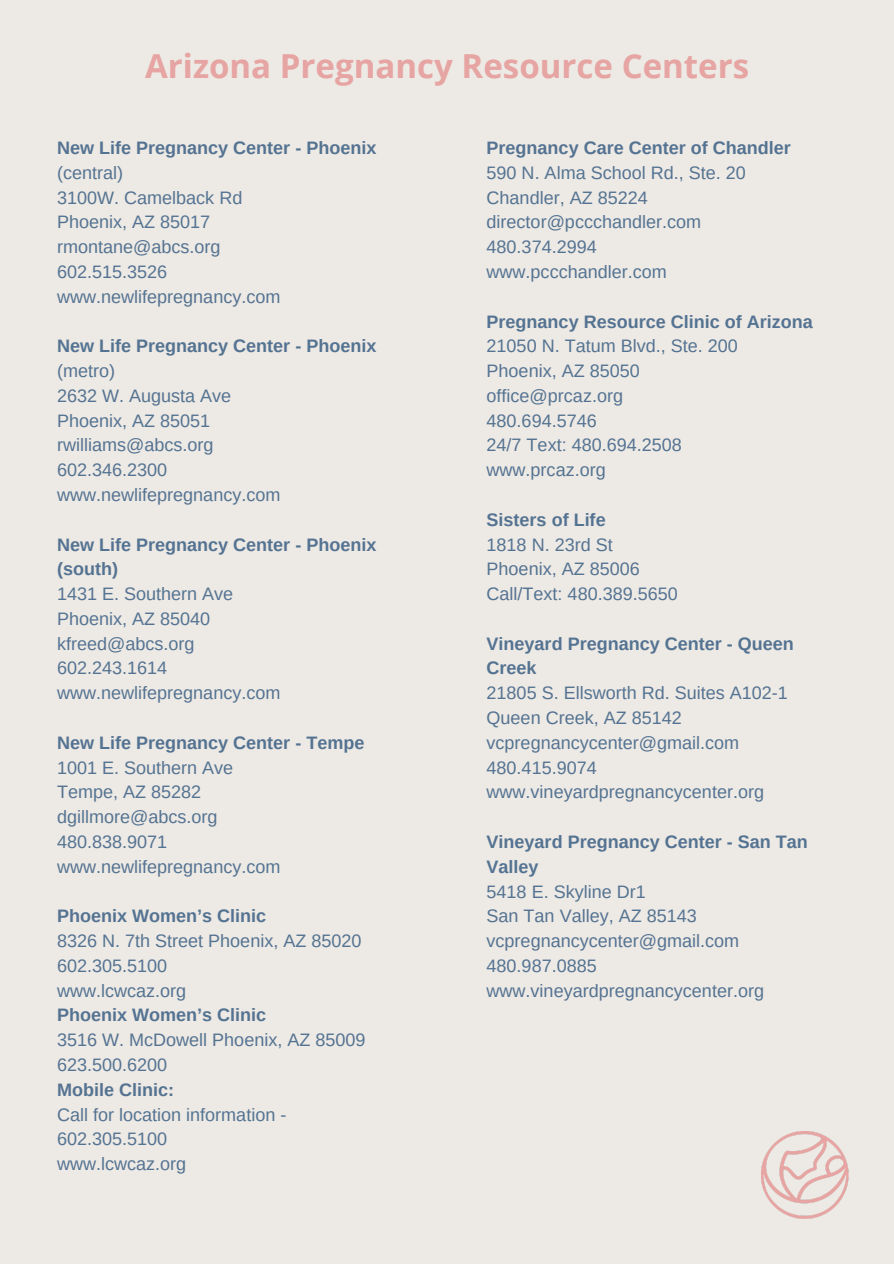
<style>
.page{position:relative;width:894px;height:1264px;background:#fff}
.page>*{position:absolute;margin:0;border:0;box-sizing:border-box;transform-origin:0 0}
.t1{font:700 33px "Open Sans";color:#e6a4a2}
.t2{font:18px/24.8px "Arimo";color:#547392}
.t3{font:700 18px/24.8px "Arimo";color:#547392}
.s1{font-weight:400}
</style>
<div class="page">
<div style="left:0;top:0;width:893px;height:1263px;background:#ede9e4"></div>
<img style="left:761px;top:1131px;width:86px;height:87px">
<p class="t1" style="left:145px;top:43px;width:605px">Arizona Pregnancy Resource Centers</p>
<p class="t3" style="left:57px;top:135px;width:321px">New Life Pregnancy Center - Phoenix <span class="s1">(central)</span></p>
<p class="t2" style="left:57px;top:185px;width:187px">3100W. Camelback Rd</p>
<p class="t2" style="left:57px;top:210px;width:155px">Phoenix, AZ 85017</p>
<p class="t2" style="left:57px;top:234px;width:165px">rmontane@abcs.org</p>
<p class="t2" style="left:57px;top:259px;width:112px">602.515.3526</p>
<p class="t2" style="left:57px;top:284px;width:225px">www.newlifepregnancy.com</p>
<p class="t3" style="left:57px;top:334px;width:321px">New Life Pregnancy Center - Phoenix <span class="s1">(metro)</span></p>
<p class="t2" style="left:57px;top:383px;width:176px">2632 W. Augusta Ave</p>
<p class="t2" style="left:57px;top:408px;width:155px">Phoenix, AZ 85051</p>
<p class="t2" style="left:57px;top:433px;width:158px">rwilliams@abcs.org</p>
<p class="t2" style="left:57px;top:457px;width:112px">602.346.2300</p>
<p class="t2" style="left:57px;top:482px;width:225px">www.newlifepregnancy.com</p>
<p class="t3" style="left:57px;top:532px;width:321px">New Life Pregnancy Center - Phoenix (south)</p>
<p class="t2" style="left:57px;top:581px;width:178px">1431 E. Southern Ave</p>
<p class="t2" style="left:57px;top:606px;width:155px">Phoenix, AZ 85040</p>
<p class="t2" style="left:57px;top:631px;width:139px">kfreed@abcs.org</p>
<p class="t2" style="left:57px;top:656px;width:112px">602.243.1614</p>
<p class="t2" style="left:57px;top:680px;width:225px">www.newlifepregnancy.com</p>
<p class="t3" style="left:57px;top:730px;width:309px">New Life Pregnancy Center - Tempe</p>
<p class="t2" style="left:57px;top:755px;width:178px">1001 E. Southern Ave</p>
<p class="t2" style="left:57px;top:779px;width:146px">Tempe, AZ 85282</p>
<p class="t2" style="left:57px;top:804px;width:162px">dgillmore@abcs.org</p>
<p class="t2" style="left:57px;top:829px;width:112px">480.838.9071</p>
<p class="t2" style="left:57px;top:854px;width:225px">www.newlifepregnancy.com</p>
<p class="t3" style="left:57px;top:903px;width:210px">Phoenix Women’s Clinic</p>
<p class="t2" style="left:57px;top:928px;width:306px">8326 N. 7th Street Phoenix, AZ 85020</p>
<p class="t2" style="left:57px;top:953px;width:112px">602.305.5100</p>
<p class="t2" style="left:57px;top:978px;width:131px">www.lcwcaz.org</p>
<p class="t3" style="left:57px;top:1002px;width:210px">Phoenix Women’s Clinic</p>
<p class="t2" style="left:57px;top:1027px;width:310px">3516 W. McDowell Phoenix, AZ 85009</p>
<p class="t2" style="left:57px;top:1052px;width:112px">623.500.6200</p>
<p class="t3" style="left:57px;top:1077px;width:118px">Mobile Clinic:</p>
<p class="t2" style="left:57px;top:1101px;width:231px">Call for location information -</p>
<p class="t2" style="left:57px;top:1126px;width:112px">602.305.5100</p>
<p class="t2" style="left:57px;top:1151px;width:131px">www.lcwcaz.org</p>
<p class="t3" style="left:486px;top:135px;width:306px">Pregnancy Care Center of Chandler</p>
<p class="t2" style="left:486px;top:160px;width:261px">590 N. Alma School Rd., Ste. 20</p>
<p class="t2" style="left:486px;top:185px;width:163px">Chandler, AZ 85224</p>
<p class="t2" style="left:486px;top:210px;width:216px">director@pccchandler.com</p>
<p class="t2" style="left:486px;top:234px;width:112px">480.374.2994</p>
<p class="t2" style="left:486px;top:259px;width:182px">www.pccchandler.com</p>
<p class="t3" style="left:486px;top:309px;width:328px">Pregnancy Resource Clinic of Arizona</p>
<p class="t2" style="left:486px;top:334px;width:253px">21050 N. Tatum Blvd., Ste. 200</p>
<p class="t2" style="left:486px;top:358px;width:155px">Phoenix, AZ 85050</p>
<p class="t2" style="left:486px;top:383px;width:138px">office@prcaz.org</p>
<p class="t2" style="left:486px;top:408px;width:112px">480.694.5746</p>
<p class="t2" style="left:486px;top:433px;width:197px">24/7 Text: 480.694.2508</p>
<p class="t2" style="left:486px;top:457px;width:121px">www.prcaz.org</p>
<p class="t3" style="left:486px;top:507px;width:121px">Sisters of Life</p>
<p class="t2" style="left:486px;top:532px;width:128px">1818 N. 23rd St</p>
<p class="t2" style="left:486px;top:556px;width:155px">Phoenix, AZ 85006</p>
<p class="t2" style="left:486px;top:581px;width:193px">Call/Text: 480.389.5650</p>
<p class="t3" style="left:486px;top:631px;width:309px">Vineyard Pregnancy Center - Queen<br>Creek</p>
<p class="t2" style="left:486px;top:680px;width:303px">21805 S. Ellsworth Rd. Suites A102-1</p>
<p class="t2" style="left:486px;top:705px;width:197px">Queen Creek, AZ 85142</p>
<p class="t2" style="left:486px;top:730px;width:254px">vcpregnancycenter@gmail.com</p>
<p class="t2" style="left:486px;top:755px;width:279px">480.415.9074 www.vineyardpregnancycenter.org</p>
<p class="t3" style="left:486px;top:829px;width:323px">Vineyard Pregnancy Center - San Tan<br>Valley</p>
<p class="t2" style="left:486px;top:878px;width:161px">5418 E. Skyline Dr1</p>
<p class="t2" style="left:486px;top:903px;width:212px">San Tan Valley, AZ 85143</p>
<p class="t2" style="left:486px;top:928px;width:254px">vcpregnancycenter@gmail.com</p>
<p class="t2" style="left:486px;top:953px;width:112px">480.987.0885</p>
<p class="t2" style="left:486px;top:978px;width:279px">www.vineyardpregnancycenter.org</p>
</div>
